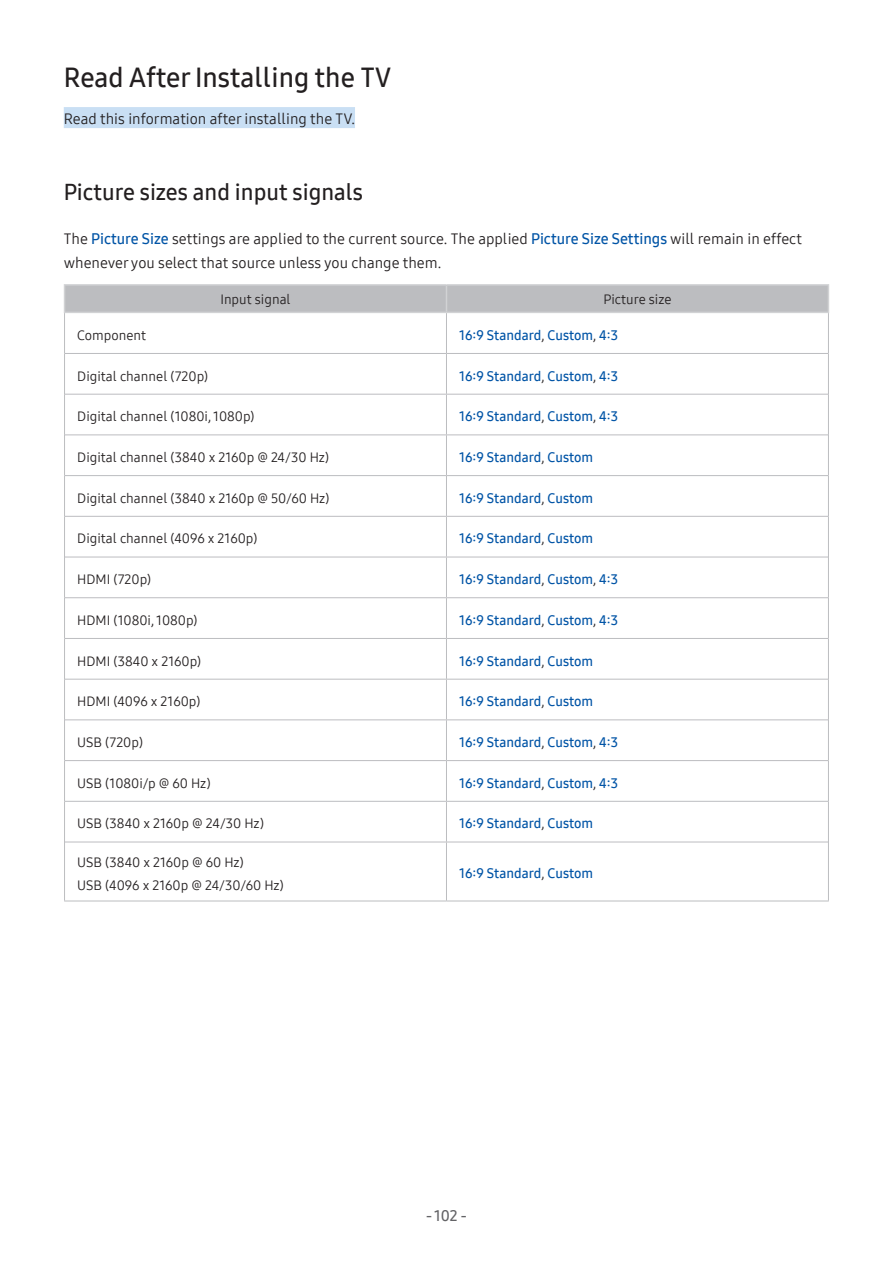
<style>
.page{position:relative;width:893px;height:1263px;background:#fff}
.page>*{position:absolute;margin:0;border:0;box-sizing:border-box;transform-origin:0 0}
.Heading1{font:27px "Samsung One 600";color:#231f20}
.Heading2{font:22.5px "Samsung One 600";color:#231f20}
.Description{font:15px/24px "Samsung One 400";color:#231f20}
.Heading1-Info{font:15px "Samsung One 400";color:#231f20}
.t1{font:15px "Samsung One 600";color:#636366}
.Description-Cell{font:13.5px "Samsung One 400";color:#231f20}
.Description-Cell-2{font:13.5px "Samsung One 600";color:#0154a6}
.Description-Center-C{font:13.5px "Samsung One 400";color:#231f20}
.s1{font-family:"Samsung One 600";color:#0154a6}
.s2{font-family:"Samsung One 400";color:#231f20}
</style>
<div class="page">
<div style="left:64px;top:107px;width:291px;height:21px;background:#c9dff4"></div>
<hr style="left:65px;top:353px;width:381px;height:1px;background:#bcbdc0">
<hr style="left:446px;top:353px;width:382px;height:1px;background:#bcbdc0">
<hr style="left:65px;top:394px;width:381px;height:1px;background:#bcbdc0">
<hr style="left:446px;top:394px;width:382px;height:1px;background:#bcbdc0">
<hr style="left:65px;top:434px;width:381px;height:1px;background:#bcbdc0">
<hr style="left:446px;top:434px;width:382px;height:1px;background:#bcbdc0">
<hr style="left:65px;top:475px;width:381px;height:1px;background:#bcbdc0">
<hr style="left:446px;top:475px;width:382px;height:1px;background:#bcbdc0">
<hr style="left:65px;top:516px;width:381px;height:1px;background:#bcbdc0">
<hr style="left:446px;top:516px;width:382px;height:1px;background:#bcbdc0">
<hr style="left:65px;top:557px;width:381px;height:1px;background:#bcbdc0">
<hr style="left:446px;top:557px;width:382px;height:1px;background:#bcbdc0">
<hr style="left:65px;top:597px;width:381px;height:1px;background:#bcbdc0">
<hr style="left:446px;top:597px;width:382px;height:1px;background:#bcbdc0">
<hr style="left:65px;top:638px;width:381px;height:1px;background:#bcbdc0">
<hr style="left:446px;top:638px;width:382px;height:1px;background:#bcbdc0">
<hr style="left:65px;top:679px;width:381px;height:1px;background:#bcbdc0">
<hr style="left:446px;top:679px;width:382px;height:1px;background:#bcbdc0">
<hr style="left:65px;top:719px;width:381px;height:1px;background:#bcbdc0">
<hr style="left:446px;top:719px;width:382px;height:1px;background:#bcbdc0">
<hr style="left:65px;top:760px;width:381px;height:1px;background:#bcbdc0">
<hr style="left:446px;top:760px;width:382px;height:1px;background:#bcbdc0">
<hr style="left:65px;top:801px;width:381px;height:1px;background:#bcbdc0">
<hr style="left:446px;top:801px;width:382px;height:1px;background:#bcbdc0">
<hr style="left:65px;top:842px;width:381px;height:1px;background:#bcbdc0">
<hr style="left:446px;top:842px;width:382px;height:1px;background:#bcbdc0">
<hr style="left:64px;top:901px;width:382px;height:1px;background:#bcbdc0">
<hr style="left:446px;top:901px;width:383px;height:1px;background:#bcbdc0">
<hr style="left:64px;top:284px;width:382px;height:2px;background:#d1d2d4">
<hr style="left:446px;top:284px;width:383px;height:2px;background:#d1d2d4">
<hr style="left:64px;top:312px;width:382px;height:1px;background:#d1d2d4">
<hr style="left:446px;top:312px;width:383px;height:1px;background:#d1d2d4">
<div style="left:64px;top:286px;width:765px;height:26px;background:#bcbdc0"></div>
<hr style="left:64px;top:353px;width:1px;height:41px;background:#bcbdc0">
<hr style="left:64px;top:394px;width:1px;height:41px;background:#bcbdc0">
<hr style="left:64px;top:435px;width:1px;height:41px;background:#bcbdc0">
<hr style="left:64px;top:476px;width:1px;height:40px;background:#bcbdc0">
<hr style="left:64px;top:516px;width:1px;height:41px;background:#bcbdc0">
<hr style="left:64px;top:557px;width:1px;height:41px;background:#bcbdc0">
<hr style="left:64px;top:598px;width:1px;height:40px;background:#bcbdc0">
<hr style="left:64px;top:638px;width:1px;height:41px;background:#bcbdc0">
<hr style="left:64px;top:679px;width:1px;height:41px;background:#bcbdc0">
<hr style="left:64px;top:720px;width:1px;height:40px;background:#bcbdc0">
<hr style="left:64px;top:760px;width:1px;height:41px;background:#bcbdc0">
<hr style="left:64px;top:801px;width:1px;height:41px;background:#bcbdc0">
<hr style="left:64px;top:842px;width:1px;height:59px;background:#bcbdc0">
<hr style="left:64px;top:313px;width:1px;height:40px;background:#bcbdc0">
<hr style="left:446px;top:313px;width:1px;height:40px;background:#bcbdc0">
<hr style="left:446px;top:354px;width:1px;height:40px;background:#bcbdc0">
<hr style="left:446px;top:395px;width:1px;height:39px;background:#bcbdc0">
<hr style="left:446px;top:435px;width:1px;height:40px;background:#bcbdc0">
<hr style="left:446px;top:476px;width:1px;height:40px;background:#bcbdc0">
<hr style="left:446px;top:517px;width:1px;height:40px;background:#bcbdc0">
<hr style="left:446px;top:557px;width:1px;height:40px;background:#bcbdc0">
<hr style="left:446px;top:598px;width:1px;height:40px;background:#bcbdc0">
<hr style="left:446px;top:639px;width:1px;height:40px;background:#bcbdc0">
<hr style="left:446px;top:679px;width:1px;height:40px;background:#bcbdc0">
<hr style="left:446px;top:720px;width:1px;height:40px;background:#bcbdc0">
<hr style="left:446px;top:761px;width:1px;height:40px;background:#bcbdc0">
<hr style="left:446px;top:802px;width:1px;height:40px;background:#bcbdc0">
<hr style="left:446px;top:842px;width:1px;height:59px;background:#bcbdc0">
<hr style="left:828px;top:313px;width:1px;height:40px;background:#bcbdc0">
<hr style="left:828px;top:353px;width:1px;height:41px;background:#bcbdc0">
<hr style="left:828px;top:394px;width:1px;height:41px;background:#bcbdc0">
<hr style="left:828px;top:435px;width:1px;height:41px;background:#bcbdc0">
<hr style="left:828px;top:476px;width:1px;height:40px;background:#bcbdc0">
<hr style="left:828px;top:516px;width:1px;height:41px;background:#bcbdc0">
<hr style="left:828px;top:557px;width:1px;height:41px;background:#bcbdc0">
<hr style="left:828px;top:598px;width:1px;height:40px;background:#bcbdc0">
<hr style="left:828px;top:638px;width:1px;height:41px;background:#bcbdc0">
<hr style="left:828px;top:679px;width:1px;height:41px;background:#bcbdc0">
<hr style="left:828px;top:720px;width:1px;height:40px;background:#bcbdc0">
<hr style="left:828px;top:760px;width:1px;height:41px;background:#bcbdc0">
<hr style="left:828px;top:801px;width:1px;height:41px;background:#bcbdc0">
<hr style="left:828px;top:842px;width:1px;height:59px;background:#bcbdc0">
<p class="Heading1" style="left:64px;top:59px;width:329px">Read After Installing the TV</p>
<p class="Heading1-Info" style="left:64px;top:108px;width:293px">Read this information after installing the TV.</p>
<p class="Heading2" style="left:64px;top:177px;width:301px">Picture sizes and input signals</p>
<p class="Description" style="left:64px;top:226px;width:740px">The <span class="s1">Picture Size</span> settings are applied to the current source. The applied <span class="s1">Picture Size Settings</span> will remain in effect whenever you select that source unless you change them.</p>
<p class="Description-Center-C" style="left:220px;top:290px;width:72px">Input signal</p>
<p class="Description-Center-C" style="left:603px;top:290px;width:69px">Picture size</p>
<p class="Description-Cell" style="left:77px;top:326px;width:70px">Component</p>
<p class="Description-Cell-2" style="left:459px;top:326px;width:160px">16:9 Standard<span class="s2">,</span> Custom<span class="s2">,</span> 4:3</p>
<p class="Description-Cell" style="left:77px;top:367px;width:132px">Digital channel (720p)</p>
<p class="Description-Cell-2" style="left:459px;top:367px;width:160px">16:9 Standard<span class="s2">,</span> Custom<span class="s2">,</span> 4:3</p>
<p class="Description-Cell" style="left:77px;top:407px;width:179px">Digital channel (1080i, 1080p)</p>
<p class="Description-Cell-2" style="left:459px;top:407px;width:160px">16:9 Standard<span class="s2">,</span> Custom<span class="s2">,</span> 4:3</p>
<p class="Description-Cell" style="left:77px;top:448px;width:253px">Digital channel (3840 x 2160p @ 24/30 Hz)</p>
<p class="Description-Cell-2" style="left:459px;top:448px;width:135px">16:9 Standard<span class="s2">,</span> Custom</p>
<p class="Description-Cell" style="left:77px;top:489px;width:254px">Digital channel (3840 x 2160p @ 50/60 Hz)</p>
<p class="Description-Cell-2" style="left:459px;top:489px;width:135px">16:9 Standard<span class="s2">,</span> Custom</p>
<p class="Description-Cell" style="left:77px;top:530px;width:182px">Digital channel (4096 x 2160p)</p>
<p class="Description-Cell-2" style="left:459px;top:530px;width:135px">16:9 Standard<span class="s2">,</span> Custom</p>
<p class="Description-Cell" style="left:77px;top:570px;width:75px">HDMI (720p)</p>
<p class="Description-Cell-2" style="left:459px;top:570px;width:160px">16:9 Standard<span class="s2">,</span> Custom<span class="s2">,</span> 4:3</p>
<p class="Description-Cell" style="left:77px;top:611px;width:122px">HDMI (1080i, 1080p)</p>
<p class="Description-Cell-2" style="left:459px;top:611px;width:160px">16:9 Standard<span class="s2">,</span> Custom<span class="s2">,</span> 4:3</p>
<p class="Description-Cell" style="left:77px;top:652px;width:125px">HDMI (3840 x 2160p)</p>
<p class="Description-Cell-2" style="left:459px;top:652px;width:135px">16:9 Standard<span class="s2">,</span> Custom</p>
<p class="Description-Cell" style="left:77px;top:692px;width:125px">HDMI (4096 x 2160p)</p>
<p class="Description-Cell-2" style="left:459px;top:692px;width:135px">16:9 Standard<span class="s2">,</span> Custom</p>
<p class="Description-Cell" style="left:77px;top:733px;width:67px">USB (720p)</p>
<p class="Description-Cell-2" style="left:459px;top:733px;width:160px">16:9 Standard<span class="s2">,</span> Custom<span class="s2">,</span> 4:3</p>
<p class="Description-Cell" style="left:77px;top:774px;width:135px">USB (1080i/p @ 60 Hz)</p>
<p class="Description-Cell-2" style="left:459px;top:774px;width:160px">16:9 Standard<span class="s2">,</span> Custom<span class="s2">,</span> 4:3</p>
<p class="Description-Cell" style="left:77px;top:814px;width:188px">USB (3840 x 2160p @ 24/30 Hz)</p>
<p class="Description-Cell-2" style="left:459px;top:814px;width:135px">16:9 Standard<span class="s2">,</span> Custom</p>
<p class="Description-Cell" style="left:77px;top:853px;width:168px">USB (3840 x 2160p @ 60 Hz)</p>
<p class="Description-Cell" style="left:77px;top:876px;width:208px">USB (4096 x 2160p @ 24/30/60 Hz)</p>
<p class="Description-Cell-2" style="left:459px;top:864px;width:135px">16:9 Standard<span class="s2">,</span> Custom</p>
<p class="t1" style="left:426px;top:1205px;width:42px">- 102 -</p>
</div>
